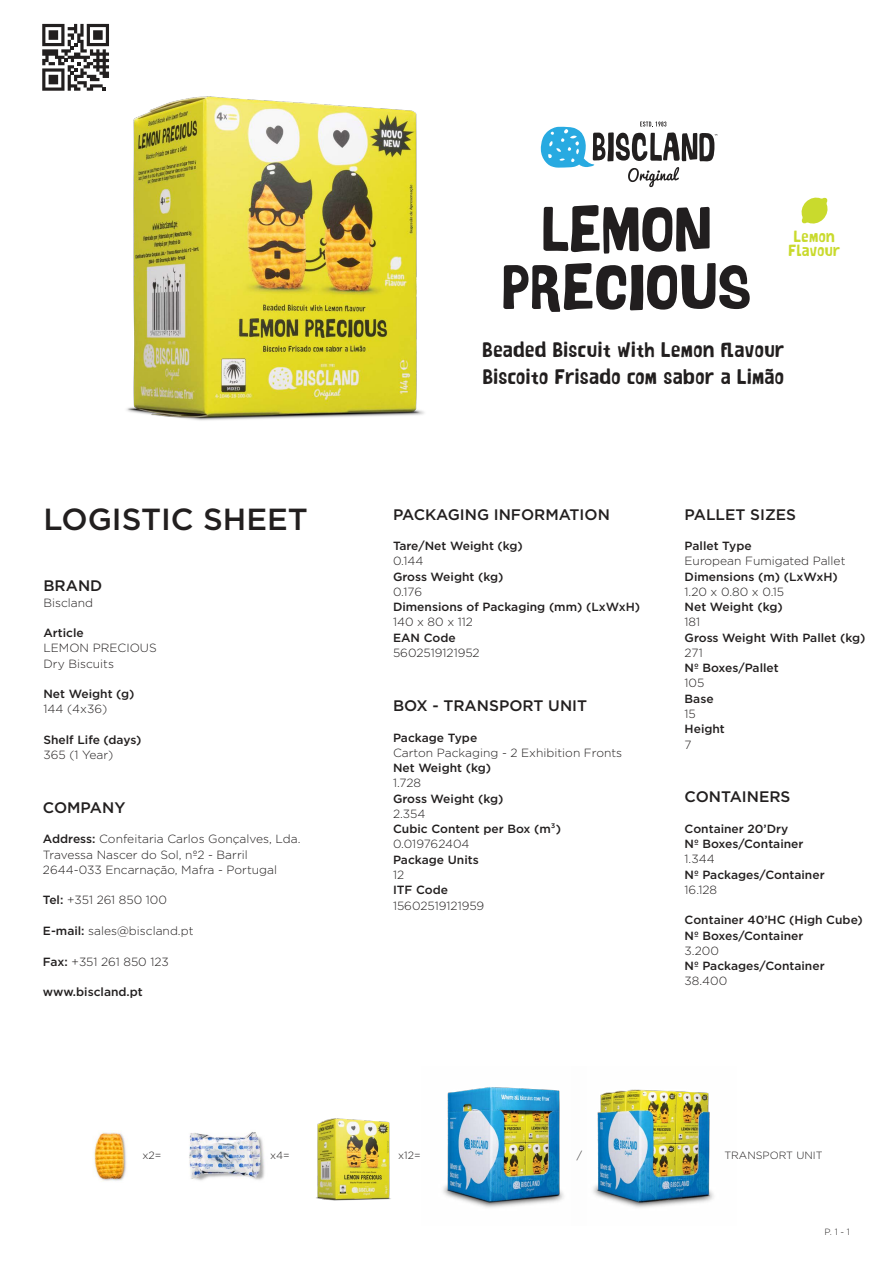
<style>
.page{position:relative;width:893px;height:1263px;background:#fff}
.page>*{position:absolute;margin:0;border:0;box-sizing:border-box;transform-origin:0 0}
.t1{font:61.2px/57.9px "Bosque";color:#211e1f;text-align:center}
.t2{font:500 30.45px "Gotham";color:#221f1f}
.t3{font:20.55px/27.8px "Bosque";letter-spacing:.02em;color:#221f1f}
.t4{font:15.75px/13.5px "Bosque";letter-spacing:.02em;color:#c9da2d;text-align:center}
.t5{font:500 15.3px "Gotham";color:#221f1f}
.t6{font:500 11.85px/15.3px "Gotham";color:#221f1f}
.t7{font:300 11.85px/15.3px "Gotham";color:#221f1f}
.t8{font:300 10.5px "Gotham";color:#221f1f}
.t9{font:300 9px "Gotham";color:#221f1f}
.s1{font-weight:500}
</style>
<div class="page">
<img style="left:443px;top:1087px;width:121px;height:121px">
<img style="left:593px;top:1089px;width:121px;height:119px">
<img style="left:316px;top:1118px;width:75px;height:83px">
<img style="left:189px;top:1132px;width:76px;height:49px">
<img style="left:94px;top:1132px;width:32px;height:49px">
<img style="left:126px;top:96px;width:298px;height:325px">
<svg style="left:42px;top:24px;width:67px;height:67px"></svg>
<svg style="left:541px;top:122px;width:176px;height:65px"></svg>
<svg style="left:801px;top:197px;width:27px;height:27px"></svg>
<h1 class="t1" style="left:502px;top:203px;width:251px">LEMON<br>PRECIOUS</h1>
<h3 class="t4" style="left:788px;top:230px;width:53px">Lemon<br>Flavour</h3>
<h2 class="t2" style="left:43px;top:499px;width:266px">LOGISTIC SHEET</h2>
<p class="t5" style="left:43px;top:576px;width:60px">BRAND</p>
<p class="t7" style="left:43px;top:594px;width:51px">Biscland</p>
<p class="t6" style="left:43px;top:625px;width:42px">Article</p>
<p class="t7" style="left:43px;top:640px;width:115px">LEMON PRECIOUS<br>Dry Biscuits</p>
<p class="t6" style="left:43px;top:686px;width:93px">Net Weight (g)</p>
<p class="t7" style="left:43px;top:701px;width:65px">144 (4x36)</p>
<p class="t6" style="left:43px;top:732px;width:100px">Shelf Life (days)</p>
<p class="t7" style="left:43px;top:747px;width:71px">365 (1 Year)</p>
<p class="t5" style="left:43px;top:797px;width:84px">COMPANY</p>
<p class="t7" style="left:43px;top:831px;width:259px"><span class="s1">Address:</span> Confeitaria Carlos Gonçalves, Lda.<br>Travessa Nascer do Sol, nº2 - Barril<br>2644-033 Encarnação, Mafra - Portugal</p>
<p class="t7" style="left:43px;top:892px;width:126px"><span class="s1">Tel:</span> +351 261 850 100</p>
<p class="t7" style="left:43px;top:923px;width:152px"><span class="s1">E-mail:</span> sales@biscland.pt</p>
<p class="t7" style="left:43px;top:953px;width:127px"><span class="s1">Fax:</span> +351 261 850 123</p>
<p class="t6" style="left:43px;top:984px;width:101px">www.biscland.pt</p>
<h3 class="t3" style="left:483px;top:336px;width:303px">Beaded Biscuit with Lemon flavour<br>Biscoito Frisado com sabor a Limão</h3>
<p class="t5" style="left:393px;top:504px;width:218px">PACKAGING INFORMATION</p>
<p class="t6" style="left:393px;top:538px;width:131px">Tare/Net Weight (kg)</p>
<p class="t7" style="left:393px;top:553px;width:32px">0.144</p>
<p class="t6" style="left:393px;top:569px;width:112px">Gross Weight (kg)</p>
<p class="t7" style="left:393px;top:584px;width:31px">0.176</p>
<p class="t6" style="left:393px;top:599px;width:249px">Dimensions of Packaging (mm) (LxWxH)</p>
<p class="t7" style="left:393px;top:614px;width:82px">140 x 80 x 112</p>
<p class="t6" style="left:393px;top:630px;width:64px">EAN Code</p>
<p class="t7" style="left:393px;top:645px;width:88px">5602519121952</p>
<p class="t5" style="left:393px;top:696px;width:196px">BOX - TRANSPORT UNIT</p>
<p class="t6" style="left:393px;top:730px;width:86px">Package Type</p>
<p class="t7" style="left:393px;top:745px;width:231px">Carton Packaging - 2 Exhibition Fronts</p>
<p class="t6" style="left:393px;top:760px;width:100px">Net Weight (kg)</p>
<p class="t7" style="left:393px;top:775px;width:30px">1.728</p>
<p class="t6" style="left:393px;top:791px;width:112px">Gross Weight (kg)</p>
<p class="t7" style="left:393px;top:806px;width:34px">2.354</p>
<p class="t6" style="left:393px;top:821px;width:170px">Cubic Content per Box (m3)</p>
<p class="t7" style="left:393px;top:836px;width:78px">0.019762404</p>
<p class="t6" style="left:393px;top:852px;width:87px">Package Units</p>
<p class="t7" style="left:393px;top:867px;width:13px">12</p>
<p class="t6" style="left:393px;top:882px;width:57px">ITF Code</p>
<p class="t7" style="left:393px;top:897px;width:93px">15602519121959</p>
<p class="t5" style="left:685px;top:504px;width:113px">PALLET SIZES</p>
<p class="t6" style="left:685px;top:538px;width:69px">Pallet Type</p>
<p class="t7" style="left:685px;top:553px;width:162px">European Fumigated Pallet</p>
<p class="t6" style="left:685px;top:569px;width:155px">Dimensions (m) (LxWxH)</p>
<p class="t7" style="left:685px;top:584px;width:101px">1.20 x 0.80 x 0.15</p>
<p class="t6" style="left:685px;top:599px;width:100px">Net Weight (kg)</p>
<p class="t7" style="left:685px;top:614px;width:17px">181</p>
<p class="t6" style="left:685px;top:630px;width:182px">Gross Weight With Pallet (kg)</p>
<p class="t7" style="left:685px;top:645px;width:20px">271</p>
<p class="t6" style="left:685px;top:660px;width:96px">Nº Boxes/Pallet</p>
<p class="t7" style="left:685px;top:675px;width:21px">105</p>
<p class="t6" style="left:685px;top:691px;width:31px">Base</p>
<p class="t7" style="left:685px;top:706px;width:13px">15</p>
<p class="t6" style="left:685px;top:721px;width:42px">Height</p>
<p class="t7" style="left:685px;top:736px;width:9px">7</p>
<p class="t5" style="left:685px;top:787px;width:107px">CONTAINERS</p>
<p class="t6" style="left:685px;top:821px;width:120px">Container 20’Dry<br>Nº Boxes/Container</p>
<p class="t7" style="left:685px;top:851px;width:32px">1.344</p>
<p class="t6" style="left:685px;top:866px;width:142px">Nº Packages/Container</p>
<p class="t7" style="left:685px;top:882px;width:34px">16.128</p>
<p class="t6" style="left:685px;top:912px;width:180px">Container 40’HC (High Cube)<br>Nº Boxes/Container</p>
<p class="t7" style="left:685px;top:943px;width:36px">3.200</p>
<p class="t6" style="left:685px;top:958px;width:142px">Nº Packages/Container</p>
<p class="t7" style="left:685px;top:973px;width:44px">38.400</p>
<p class="t8" style="left:142px;top:1149px;width:20px">x2=</p>
<p class="t8" style="left:270px;top:1149px;width:21px">x4=</p>
<p class="t8" style="left:398px;top:1149px;width:24px">x12=</p>
<p class="t8" style="left:577px;top:1149px;width:7px">/</p>
<p class="t8" style="left:724px;top:1149px;width:100px">TRANSPORT UNIT</p>
<p class="t9" style="left:825px;top:1226px;width:27px">P. 1 - 1</p>
</div>
